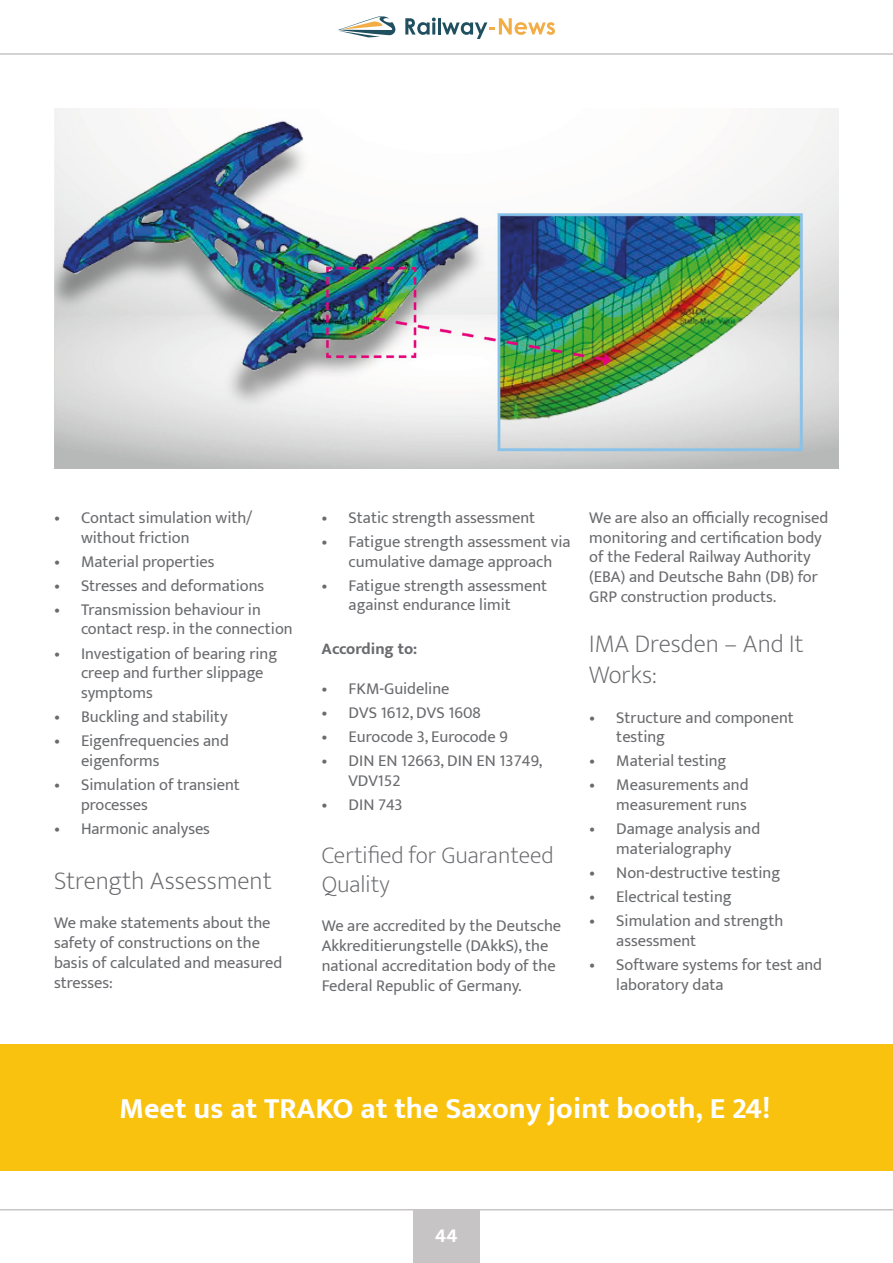
<style>
.page{position:relative;width:893px;height:1263px;background:#fff}
.page>*{position:absolute;margin:0;border:0;box-sizing:border-box;transform-origin:0 0}
.t1{font:700 30px "Mukta";color:#fff}
.t2{font:200 25.5px/30.6px "Mukta";color:#6a6b6e}
.t3{font:200 24px/28.8px "Mukta";color:#6a6b6e}
.t4{font:700 21px "Mukta Mahee";color:#fff}
.t5{font:16.5px/19.8px "Mukta";color:#6a6b6e}
.t6{font:700 16.5px "Mukta";color:#6a6b6e}
</style>
<div class="page">
<div style="left:413px;top:1210px;width:67px;height:53px;background:#c7c4c6"></div>
<hr style="left:0;top:1209px;width:893px;height:1px;background:#c7c4c6">
<hr style="left:0;top:53px;width:893px;height:2px;background:#c7c4c6">
<img style="left:54px;top:108px;width:785px;height:360px">
<div style="left:0;top:1044px;width:893px;height:126px;background:#f9c20f"></div>
<svg style="left:338px;top:16px;width:58px;height:21px"></svg>
<svg style="left:405px;top:18px;width:31px;height:17px"></svg>
<hr style="left:438px;top:18px;width:3px;height:17px;background:#205060">
<svg style="left:442px;top:18px;width:113px;height:21px"></svg>
<p class="t5" style="left:81px;top:507px;width:173px;text-indent:-27px">• Contact simulation with/ without friction</p>
<p class="t5" style="left:54px;top:551px;width:162px">• Material properties</p>
<p class="t5" style="left:54px;top:575px;width:212px">• Stresses and deformations</p>
<p class="t5" style="left:81px;top:599px;width:213px;text-indent:-27px">• Transmission behaviour in contact resp. in the connection</p>
<p class="t5" style="left:81px;top:643px;width:198px;text-indent:-27px">• Investigation of bearing ring creep and further slippage symptoms</p>
<p class="t5" style="left:54px;top:707px;width:175px">• Buckling and stability</p>
<p class="t5" style="left:81px;top:731px;width:149px;text-indent:-27px">• Eigenfrequencies and eigenforms</p>
<p class="t5" style="left:81px;top:774px;width:160px;text-indent:-27px">• Simulation of transient processes</p>
<p class="t5" style="left:54px;top:818px;width:158px">• Harmonic analyses</p>
<h2 class="t2" style="left:54px;top:865px;width:219px">Strength Assessment</h2>
<p class="t5" style="left:54px;top:913px;width:230px">We make statements about the safety of constructions on the basis of calculated and measured stresses:</p>
<p class="t5" style="left:322px;top:507px;width:215px">• Static strength assessment</p>
<p class="t5" style="left:322px;top:531px;width:250px;text-align:center">• Fatigue strength assessment via cumulative damage approach</p>
<p class="t5" style="left:322px;top:575px;width:227px;text-align:center">• Fatigue strength assessment against endurance limit</p>
<p class="t6" style="left:322px;top:639px;width:97px">According to:</p>
<p class="t5" style="left:322px;top:678px;width:129px">• FKM-Guideline</p>
<p class="t5" style="left:322px;top:702px;width:161px">• DVS 1612, DVS 1608</p>
<p class="t5" style="left:322px;top:726px;width:188px">• Eurocode 3, Eurocode 9</p>
<p class="t5" style="left:349px;top:750px;width:195px;text-indent:-27px">• DIN EN 12663, DIN EN 13749,<br>VDV152</p>
<p class="t5" style="left:322px;top:794px;width:82px">• DIN 743</p>
<h3 class="t3" style="left:322px;top:841px;width:234px">Certified for Guaranteed<br>Quality</h3>
<p class="t5" style="left:322px;top:915px;width:241px">We are accredited by the Deutsche Akkreditierungstelle (DAkkS), the national accreditation body of the Federal Republic of Germany.</p>
<p class="t5" style="left:589px;top:507px;width:241px">We are also an officially recognised monitoring and certification body of the Federal Railway Authority (EBA) and Deutsche Bahn (DB) for GRP construction products.</p>
<h2 class="t2" style="left:589px;top:629px;width:216px">IMA Dresden – And It<br>Works:</h2>
<p class="t5" style="left:616px;top:707px;width:179px;text-indent:-27px">• Structure and component testing</p>
<p class="t5" style="left:589px;top:751px;width:139px">• Material testing</p>
<p class="t5" style="left:589px;top:775px;width:161px;text-align:right">• Measurements and measurement runs</p>
<p class="t5" style="left:589px;top:819px;width:172px;text-align:center">• Damage analysis and materialography</p>
<p class="t5" style="left:589px;top:862px;width:192px">• Non-destructive testing</p>
<p class="t5" style="left:589px;top:887px;width:144px">• Electrical testing</p>
<p class="t5" style="left:616px;top:911px;width:169px;text-indent:-27px">• Simulation and strength assessment</p>
<p class="t5" style="left:616px;top:954px;width:207px;text-indent:-27px">• Software systems for test and laboratory data</p>
<h1 class="t1" style="left:119px;top:1090px;width:653px">Meet us at TRAKO at the Saxony joint booth, E 24!</h1>
<p class="t4" style="left:435px;top:1222px;width:24px">44</p>
</div>
